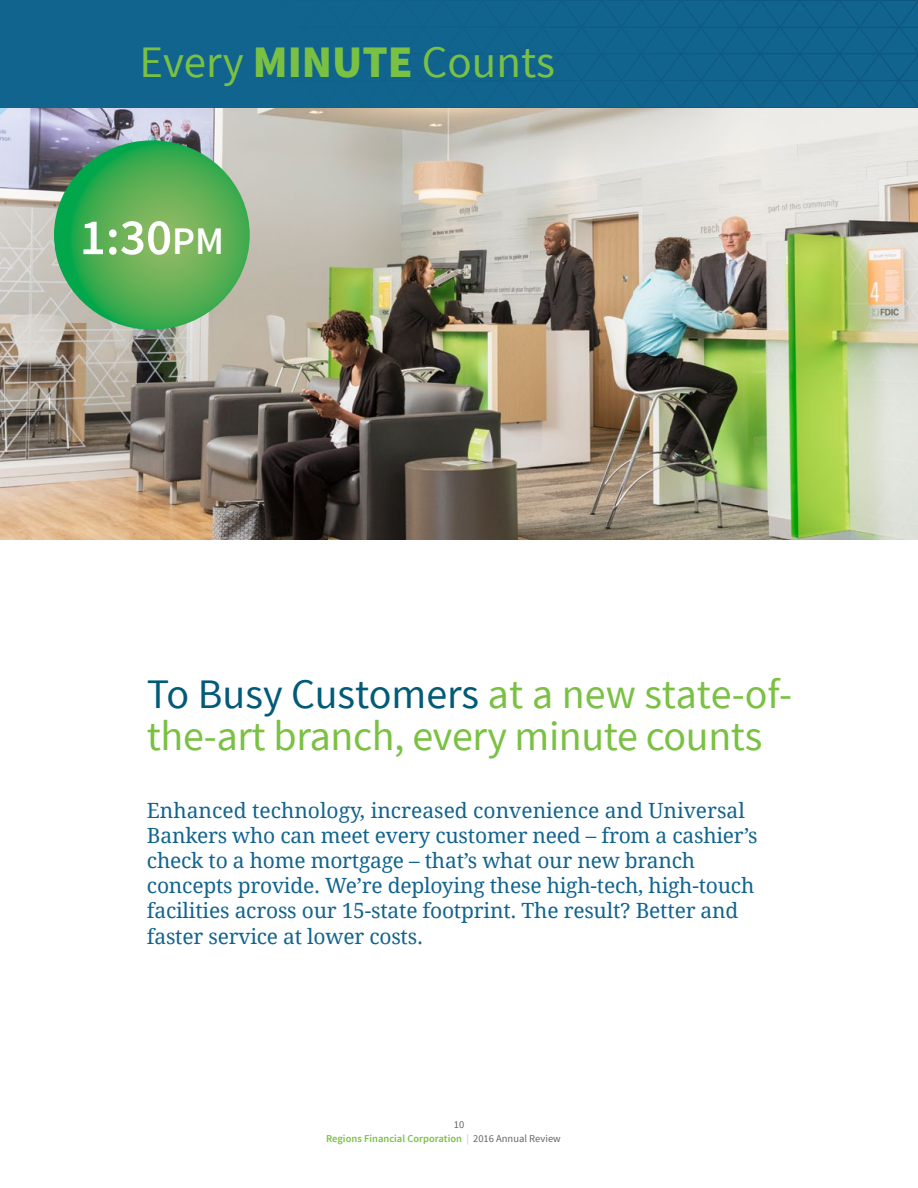
<style>
.page{position:relative;width:918px;height:1188px;background:#fff}
.page>*{position:absolute;margin:0;border:0;box-sizing:border-box;transform-origin:0 0}
.t1{font:600 51px "Source Sans Pro";color:#fff}
.t2{font:45px "Source Sans Pro";color:#7ac143}
.t3{font:42px/42px "Source Sans Pro";letter-spacing:-.01em;color:#7ac143}
.t4{font:21px/25.2px "Droid Serif";letter-spacing:-.01em;color:#11648e}
.t5{font:600 10.5px "Source Sans Pro";color:#7ac143}
.t6{font:10.5px "Source Sans Pro";color:#636466}
.s1{font-weight:900}
.s2{font-size:39px}
.s3{color:#005a78}
.s4{font-weight:400;color:#afda8e}
.s5{font-weight:400;color:#636466}
</style>
<div class="page">
<div style="left:0;top:0;width:918px;height:108px;background:#11648e"></div>
<svg style="left:702px;top:0;width:216px;height:108px"></svg>
<img style="left:0;top:108px;width:918px;height:432px">
<svg style="left:54px;top:140px;width:196px;height:190px;background:#64ad66"></svg>
<p class="t2" style="left:139px;top:34px;width:417px">Every <span class="s1">MINUTE</span> Counts</p>
<p class="t1" style="left:80px;top:205px;width:146px">1:30<span class="s2">PM</span></p>
<p class="t3" style="left:147px;top:674px;width:647px"><span class="s3">To Busy Customers</span> at a new state-of&shy;the-art branch, every minute counts</p>
<p class="t4" style="left:147px;top:798px;width:612px">Enhanced technology, increased convenience and Universal Bankers who can meet every customer need – from a cashier’s check to a home mortgage – that’s what our new branch concepts provide. We’re deploying these high-tech, high-touch facilities across our 15-state footprint. The result? Better and faster service at lower costs.</p>
<p class="t6" style="left:454px;top:1118px;width:12px">10</p>
<p class="t5" style="left:326px;top:1132px;width:236px">Regions Financial Corporation <span class="s4">|</span> <span class="s5">2016 Annual Review</span></p>
</div>
